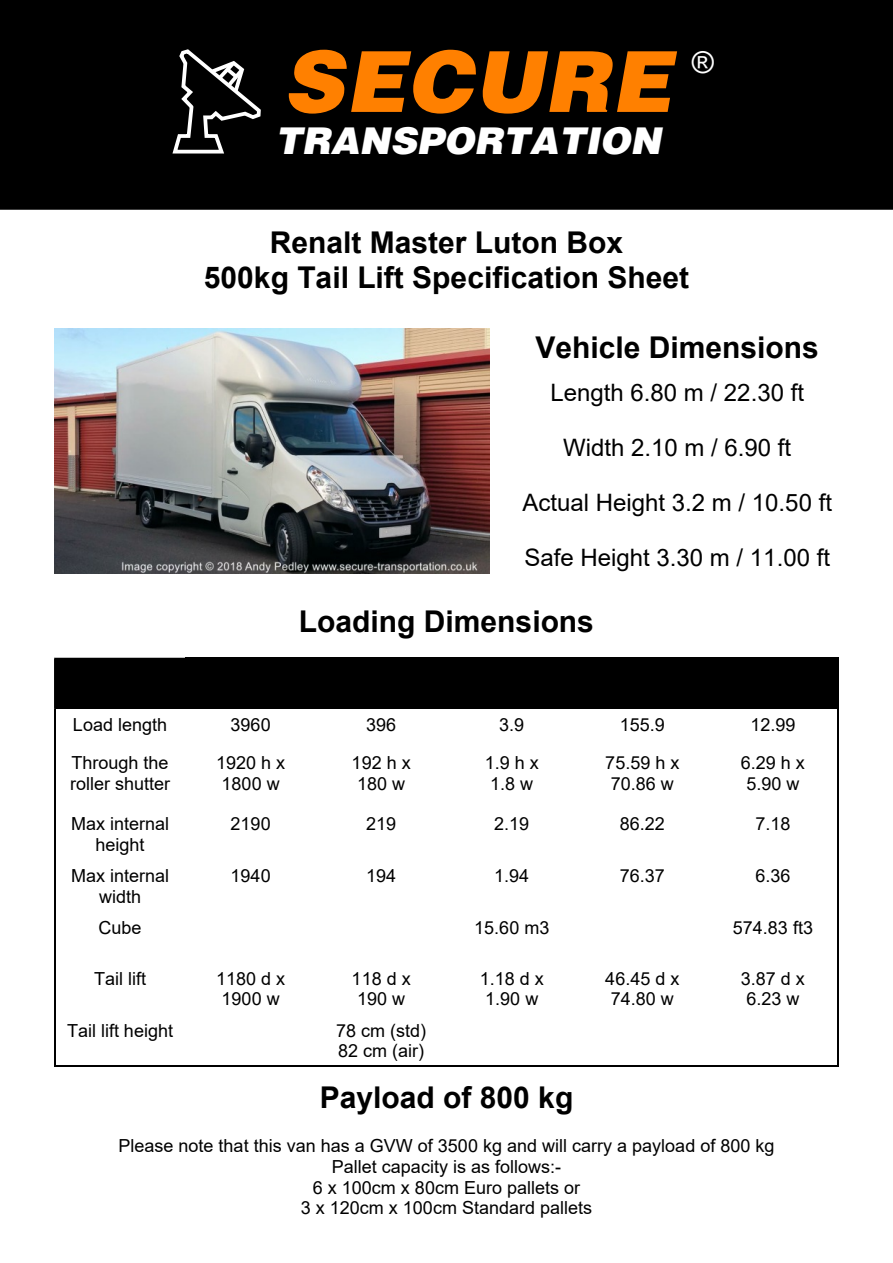
<style>
.page{position:relative;width:893px;height:1263px;background:#fff}
.page>*{position:absolute;margin:0;border:0;box-sizing:border-box;transform-origin:0 0}
.t1{font:84px "Airbus Special";letter-spacing:.015em;color:#ff8000}
.t2{font:37.05px "Airbus Special";color:#fff}
.t3{font:700 30px/34.3px "Arial";color:#000;text-align:center}
.t4{font:30px "Arial";color:#fff}
.t5{font:24px "Arial";color:#000}
.t6{font:18px/20.7px "Arial";color:#000;text-align:center}
</style>
<div class="page">
<div style="left:185px;top:658px;width:131px;height:51px;background:#000"></div>
<div style="left:316px;top:658px;width:130px;height:51px;background:#000"></div>
<div style="left:446px;top:658px;width:131px;height:51px;background:#000"></div>
<div style="left:577px;top:658px;width:131px;height:51px;background:#000"></div>
<div style="left:708px;top:658px;width:130px;height:51px;background:#000"></div>
<hr style="left:54px;top:1065px;width:132px;height:2px;background:#000">
<hr style="left:185px;top:1065px;width:132px;height:2px;background:#000">
<hr style="left:315px;top:1065px;width:132px;height:2px;background:#000">
<hr style="left:446px;top:1065px;width:132px;height:2px;background:#000">
<hr style="left:576px;top:1065px;width:132px;height:2px;background:#000">
<hr style="left:707px;top:1065px;width:132px;height:2px;background:#000">
<div style="left:54px;top:658px;width:131px;height:51px;background:#000"></div>
<hr style="left:54px;top:709px;width:2px;height:38px;background:#000">
<hr style="left:54px;top:747px;width:2px;height:60px;background:#000">
<hr style="left:54px;top:807px;width:2px;height:52px;background:#000">
<hr style="left:54px;top:859px;width:2px;height:52px;background:#000">
<hr style="left:54px;top:911px;width:2px;height:51px;background:#000">
<hr style="left:54px;top:962px;width:2px;height:52px;background:#000">
<hr style="left:54px;top:1014px;width:2px;height:53px;background:#000">
<hr style="left:837px;top:658px;width:2px;height:52px;background:#000">
<hr style="left:837px;top:708px;width:2px;height:39px;background:#000">
<hr style="left:837px;top:746px;width:2px;height:62px;background:#000">
<hr style="left:837px;top:807px;width:2px;height:53px;background:#000">
<hr style="left:837px;top:859px;width:2px;height:53px;background:#000">
<hr style="left:837px;top:911px;width:2px;height:51px;background:#000">
<hr style="left:837px;top:962px;width:2px;height:52px;background:#000">
<hr style="left:837px;top:1014px;width:2px;height:53px;background:#000">
<div style="left:0;top:0;width:893px;height:210px;background:#000;border:2px solid #000"></div>
<img style="left:54px;top:328px;width:435px;height:245px">
<svg style="left:172px;top:49px;width:89px;height:105px"></svg>
<h1 class="t1" style="left:283px;top:45px;width:390px">SECURE</h1>
<h2 class="t2" style="left:275px;top:124px;width:387px">TRANSPORTATION</h2>
<h3 class="t4" style="left:692px;top:52px;width:24px">®</h3>
<h3 class="t3" style="left:204px;top:228px;width:487px">Renalt Master Luton Box<br>500kg Tail Lift Specification Sheet</h3>
<h3 class="t3" style="left:535px;top:333px;width:285px">Vehicle Dimensions</h3>
<h3 class="t5" style="left:550px;top:383px;width:255px">Length 6.80 m / 22.30 ft</h3>
<h3 class="t5" style="left:563px;top:438px;width:230px">Width 2.10 m / 6.90 ft</h3>
<h3 class="t5" style="left:522px;top:493px;width:311px">Actual Height 3.2 m / 10.50 ft</h3>
<h3 class="t5" style="left:524px;top:548px;width:307px">Safe Height 3.30 m / 11.00 ft</h3>
<h3 class="t3" style="left:299px;top:607px;width:297px">Loading Dimensions</h3>
<p class="t6" style="left:73px;top:716px;width:96px">Load length</p>
<p class="t6" style="left:231px;top:716px;width:42px">3960</p>
<p class="t6" style="left:366px;top:716px;width:32px">396</p>
<p class="t6" style="left:499px;top:716px;width:27px">3.9</p>
<p class="t6" style="left:620px;top:716px;width:47px">155.9</p>
<p class="t6" style="left:750px;top:716px;width:47px">12.99</p>
<p class="t6" style="left:70px;top:754px;width:102px;text-align:left">Through the roller shutter</p>
<p class="t6" style="left:216px;top:754px;width:71px">1920 h x<br>1800 w</p>
<p class="t6" style="left:352px;top:754px;width:61px">192 h x<br>180 w</p>
<p class="t6" style="left:485px;top:754px;width:56px">1.9 h x<br>1.8 w</p>
<p class="t6" style="left:605px;top:754px;width:76px">75.59 h x<br>70.86 w</p>
<p class="t6" style="left:741px;top:754px;width:66px">6.29 h x<br>5.90 w</p>
<p class="t6" style="left:71px;top:815px;width:100px">Max internal height</p>
<p class="t6" style="left:231px;top:815px;width:42px">2190</p>
<p class="t6" style="left:366px;top:815px;width:32px">219</p>
<p class="t6" style="left:494px;top:815px;width:37px">2.19</p>
<p class="t6" style="left:620px;top:815px;width:47px">86.22</p>
<p class="t6" style="left:755px;top:815px;width:37px">7.18</p>
<p class="t6" style="left:71px;top:867px;width:100px">Max internal width</p>
<p class="t6" style="left:231px;top:867px;width:42px">1940</p>
<p class="t6" style="left:366px;top:867px;width:32px">194</p>
<p class="t6" style="left:494px;top:867px;width:37px">1.94</p>
<p class="t6" style="left:620px;top:867px;width:47px">76.37</p>
<p class="t6" style="left:755px;top:867px;width:37px">6.36</p>
<p class="t6" style="left:99px;top:919px;width:45px">Cube</p>
<p class="t6" style="left:474px;top:919px;width:77px">15.60 m3</p>
<p class="t6" style="left:733px;top:919px;width:82px">574.83 ft3</p>
<p class="t6" style="left:94px;top:969px;width:53px">Tail lift</p>
<p class="t6" style="left:216px;top:969px;width:71px">1180 d x<br>1900 w</p>
<p class="t6" style="left:352px;top:969px;width:61px">118 d x<br>190 w</p>
<p class="t6" style="left:480px;top:969px;width:66px">1.18 d x<br>1.90 w</p>
<p class="t6" style="left:605px;top:969px;width:76px">46.45 d x<br>74.80 w</p>
<p class="t6" style="left:741px;top:969px;width:66px">3.87 d x<br>6.23 w</p>
<p class="t6" style="left:67px;top:1021px;width:108px">Tail lift height</p>
<p class="t6" style="left:336px;top:1021px;width:92px;text-align:left">78 cm (std)<br>82 cm (air)</p>
<h3 class="t3" style="left:320px;top:1083px;width:255px">Payload of 800 kg</h3>
<p class="t6" style="left:118px;top:1137px;width:657px">Please note that this van has a GVW of 3500 kg and will carry a payload of 800 kg Pallet capacity is as follows:-<br>6 x 100cm x 80cm Euro pallets or<br>3 x 120cm x 100cm Standard pallets</p>
</div>
